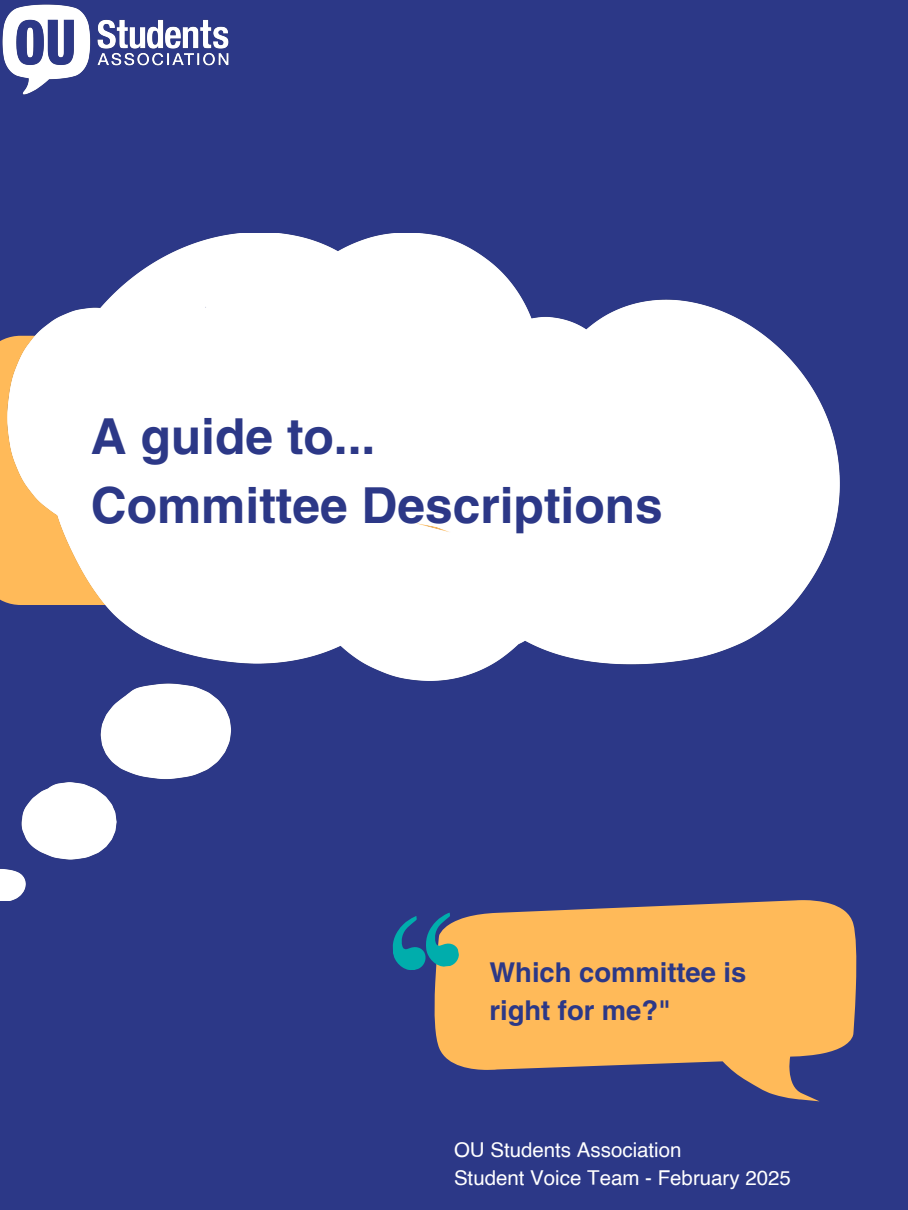
<style>
.page{position:relative;width:908px;height:1210px;background:#fff}
.page>*{position:absolute;margin:0;border:0;box-sizing:border-box;transform-origin:0 0}
.t1{font:700 49.7px/69.6px "Helvetica";color:#2c3887}
.t2{font:700 27.33px/38.1px "Helvetica";color:#2c3887}
.t3{font:20.47px "Helvetica";color:#fff}
</style>
<div class="page">
<div style="left:0;top:0;width:907px;height:1210px;background:#2c3887"></div>
<img style="left:2px;top:4px;width:227px;height:91px">
<img style="left:0;top:234px;width:839px;height:666px">
<svg style="left:434px;top:900px;width:422px;height:201px;fill:#ffba59"></svg>
<svg style="left:392px;top:912px;width:67px;height:59px"></svg>
<h1 class="t1" style="left:91px;top:400px;width:573px">A guide to...<br>Committee Descriptions</h1>
<p class="t2" style="left:489px;top:952px;width:258px">Which committee is right for me?"</p>
<p class="t3" style="left:454px;top:1140px;width:229px">OU Students Association</p>
<p class="t3" style="left:454px;top:1169px;width:338px">Student Voice Team - February 2025</p>
</div>
